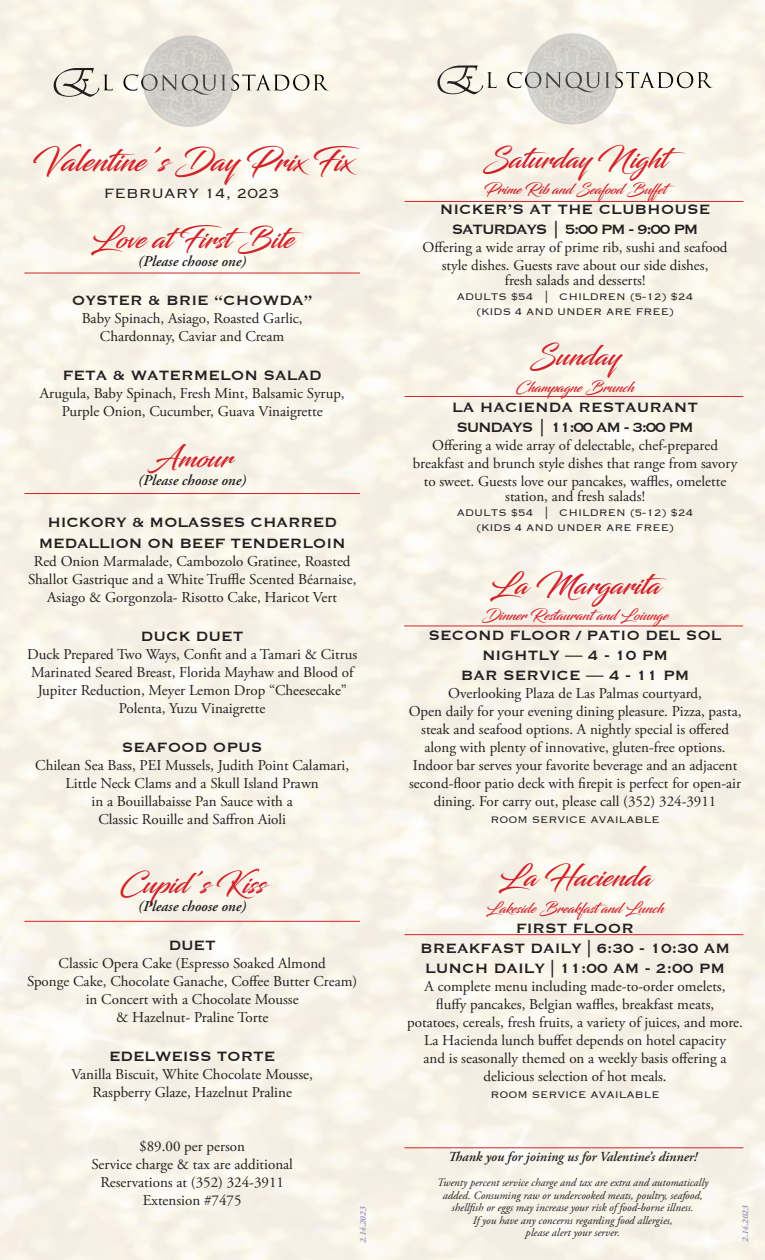
<style>
.page{position:relative;width:765px;height:1260px;background:#fff}
.page>*{position:absolute;margin:0;border:0;box-sizing:border-box;transform-origin:0 0}
.t1{font:30px "Blacksword";color:#d1232a}
.t2{font:27.5px "Blacksword";color:#d1232a}
.t3{font:17.5px/20px "Copperplate";color:#231f20;text-align:center}
.t4{font:300 17.5px "Copperplate";color:#231f20}
.t5{font:15px/18px "Adobe Garamond Pro";color:#231f20;text-align:center}
.t6{font:italic 600 15px "Adobe Garamond Pro";color:#231f20}
.t7{font:14.38px "Blacksword";color:#d1232a}
.t8{font:italic 600 13.75px "Adobe Garamond Pro";color:#231f20}
.t9{font:300 12.5px/15px "Copperplate";color:#231f20;text-align:center}
.t10{font:italic 11.25px/12.5px "Adobe Garamond Pro";color:#231f20;text-align:center}
.t11{font:italic 700 8.75px "Adobe Garamond Pro";color:#9b9bc6}
</style>
<div class="page">
<img style="left:0;top:0;width:765px;height:1260px">
<svg style="left:54px;top:68px;width:59px;height:29px;background:#cdc8bf"></svg>
<svg style="left:123px;top:74px;width:206px;height:21px"></svg>
<img style="left:142px;top:35px;width:92px;height:92px">
<svg style="left:437px;top:65px;width:60px;height:29px;background:#d0ccc2"></svg>
<svg style="left:507px;top:72px;width:206px;height:20px"></svg>
<img style="left:526px;top:33px;width:92px;height:92px">
<hr style="left:405px;top:201px;width:338px;height:1px;background:#d1232a">
<hr style="left:405px;top:396px;width:338px;height:1px;background:#d1232a">
<hr style="left:404px;top:626px;width:339px;height:1px;background:#d1232a">
<hr style="left:405px;top:934px;width:338px;height:1px;background:#d1232a">
<hr style="left:405px;top:1148px;width:338px;height:1px;background:#d1232a">
<hr style="left:24px;top:273px;width:336px;height:1px;background:#d1232a">
<hr style="left:24px;top:493px;width:336px;height:1px;background:#d1232a">
<hr style="left:24px;top:921px;width:336px;height:1px;background:#d1232a">
<h1 class="t1" style="left:32px;top:143px;width:329px">Valentine’s Day Prix Fix</h1>
<p class="t4" style="left:104px;top:182px;width:177px">FEBRUARY 14, 2023</p>
<h2 class="t2" style="left:483px;top:143px;width:205px">Saturday Night</h2>
<p class="t7" style="left:484px;top:181px;width:194px">Prime Rib and Seafood Buffet</p>
<p class="t3" style="left:440px;top:199px;width:272px">NICKER’S AT THE CLUBHOUSE<br>SATURDAYS | 5:00 PM - 9:00 PM</p>
<p class="t5" style="left:423px;top:239px;width:307px">Offering a wide array of prime rib, sushi and seafood style dishes. Guests rave about our side dishes,</p>
<p class="t5" style="left:505px;top:272px;width:142px">fresh salads and desserts!</p>
<p class="t9" style="left:457px;top:289px;width:238px">ADULTS $54 | CHILDREN (5-12) $24 (KIDS 4 AND UNDER ARE FREE)</p>
<h2 class="t2" style="left:530px;top:340px;width:91px">Sunday</h2>
<p class="t7" style="left:516px;top:378px;width:120px">Champagne Brunch</p>
<p class="t3" style="left:452px;top:396px;width:247px;text-align:left">LA HACIENDA RESTAURANT<br>SUNDAYS | 11:00 AM - 3:00 PM</p>
<p class="t5" style="left:413px;top:436px;width:326px">Offering a wide array of delectable, chef-prepared breakfast and brunch style dishes that range from savory to sweet. Guests love our pancakes, waffles, omelette</p>
<p class="t5" style="left:505px;top:487px;width:141px">station, and fresh salads!</p>
<p class="t9" style="left:457px;top:504px;width:238px">ADULTS $54 | CHILDREN (5-12) $24 (KIDS 4 AND UNDER ARE FREE)</p>
<h2 class="t2" style="left:490px;top:568px;width:180px">La Margarita</h2>
<p class="t7" style="left:482px;top:607px;width:188px">Dinner Restaurantand Loiunge</p>
<p class="t3" style="left:429px;top:624px;width:295px">SECOND FLOOR / PATIO DEL SOL<br>NIGHTLY — 4 - 10 PM<br>BAR SERVICE — 4 - 11 PM</p>
<p class="t5" style="left:409px;top:685px;width:334px">Overlooking Plaza de Las Palmas courtyard,<br>Open daily for your evening dining pleasure. Pizza, pasta, steak and seafood options. A nightly special is offered along with plenty of innovative, gluten-free options.<br>Indoor bar serves your favorite beverage and an adjacent second-floor patio deck with firepit is perfect for open-air dining. For carry out, please call (352) 324-3911</p>
<p class="t9" style="left:490px;top:812px;width:171px">ROOM SERVICE AVAILABLE</p>
<h2 class="t2" style="left:499px;top:861px;width:155px">La Hacienda</h2>
<p class="t7" style="left:486px;top:899px;width:179px">Lakeside Breakfastand Lunch</p>
<p class="t3" style="left:420px;top:917px;width:312px">FIRST FLOOR<br>BREAKFAST DAILY | 6:30 - 10:30 AM<br>LUNCH DAILY | 11:00 AM - 2:00 PM</p>
<p class="t5" style="left:407px;top:977px;width:337px">A complete menu including made-to-order omelets,<br>fluffy pancakes, Belgian waffles, breakfast meats,<br>potatoes, cereals, fresh fruits, a variety of juices, and more.<br>La Hacienda lunch buffet depends on hotel capacity<br>and is seasonally themed on a weekly basis offering a delicious selection of hot meals.</p>
<p class="t9" style="left:490px;top:1087px;width:171px">ROOM SERVICE AVAILABLE</p>
<h2 class="t2" style="left:91px;top:223px;width:216px">Love atFirstBite</h2>
<p class="t6" style="left:138px;top:253px;width:110px">(Please choose one)</p>
<p class="t3" style="left:72px;top:290px;width:242px">OYSTER &amp; BRIE “CHOWDA”</p>
<p class="t5" style="left:82px;top:310px;width:222px">Baby Spinach, Asiago, Roasted Garlic,<br>Chardonnay, Caviar and Cream</p>
<p class="t3" style="left:63px;top:365px;width:261px">FETA &amp; WATERMELON SALAD</p>
<p class="t5" style="left:40px;top:385px;width:306px">Arugula, Baby Spinach, Fresh Mint, Balsamic Syrup,<br>Purple Onion, Cucumber, Guava Vinaigrette</p>
<h2 class="t2" style="left:152px;top:442px;width:82px">Amour</h2>
<p class="t6" style="left:138px;top:472px;width:110px">(Please choose one)</p>
<p class="t3" style="left:39px;top:511px;width:308px;line-height:21px">HICKORY &amp; MOLASSES CHARRED<br>MEDALLION ON BEEF TENDERLOIN</p>
<p class="t5" style="left:28px;top:553px;width:330px">Red Onion Marmalade, Cambozolo Gratinee, Roasted<br>Shallot Gastrique and a White Truffle Scented Béarnaise,<br>Asiago &amp; Gorgonzola- Risotto Cake, Haricot Vert</p>
<p class="t3" style="left:141px;top:626px;width:104px">DUCK DUET</p>
<p class="t5" style="left:27px;top:646px;width:332px">Duck Prepared Two Ways, Confit and a Tamari &amp; Citrus Marinated Seared Breast, Florida Mayhaw and Blood of Jupiter Reduction, Meyer Lemon Drop “Cheesecake” Polenta, Yuzu Vinaigrette</p>
<p class="t3" style="left:122px;top:737px;width:142px">SEAFOOD OPUS</p>
<p class="t5" style="left:35px;top:757px;width:315px">Chilean Sea Bass, PEI Mussels, Judith Point Calamari, Little Neck Clams and a Skull Island Prawn<br>in a Bouillabaisse Pan Sauce with a<br>Classic Rouille and Saffron Aioli</p>
<h2 class="t2" style="left:120px;top:868px;width:147px">Cupid’s Kiss</h2>
<p class="t6" style="left:138px;top:898px;width:110px">(Please choose one)</p>
<p class="t3" style="left:169px;top:935px;width:49px">DUET</p>
<p class="t5" style="left:27px;top:955px;width:332px">Classic Opera Cake (Espresso Soaked Almond<br>Sponge Cake, Chocolate Ganache, Coffee Butter Cream) in Concert with a Chocolate Mousse<br>&amp; Hazelnut- Praline Torte</p>
<p class="t3" style="left:109px;top:1046px;width:168px">EDELWEISS TORTE</p>
<p class="t5" style="left:71px;top:1066px;width:243px">Vanilla Biscuit, White Chocolate Mousse,<br>Raspberry Glaze, Hazelnut Praline</p>
<p class="t5" style="left:91px;top:1138px;width:203px">$89.00 per person<br>Service charge &amp; tax are additional<br>Reservations at (352) 324-3911<br>Extension #7475</p>
<p class="t8" style="left:448px;top:1149px;width:251px">Thank you for joining us for Valentine’s dinner!</p>
<p class="t10" style="left:437px;top:1177px;width:273px">Twenty percent service charge and tax are extra and automatically added. Consuming raw or undercooked meats, poultry, seafood, shellfish or eggs may increase your risk of food-borne illness.<br>If you have any concerns regarding food allergies,<br>please alert your server.</p>
<p class="t11" style="left:358px;top:1243px;width:38px;rotate:-90deg">2.14.2023</p>
<p class="t11" style="left:740px;top:1242px;width:38px;rotate:-90deg">2.14.2023</p>
</div>
